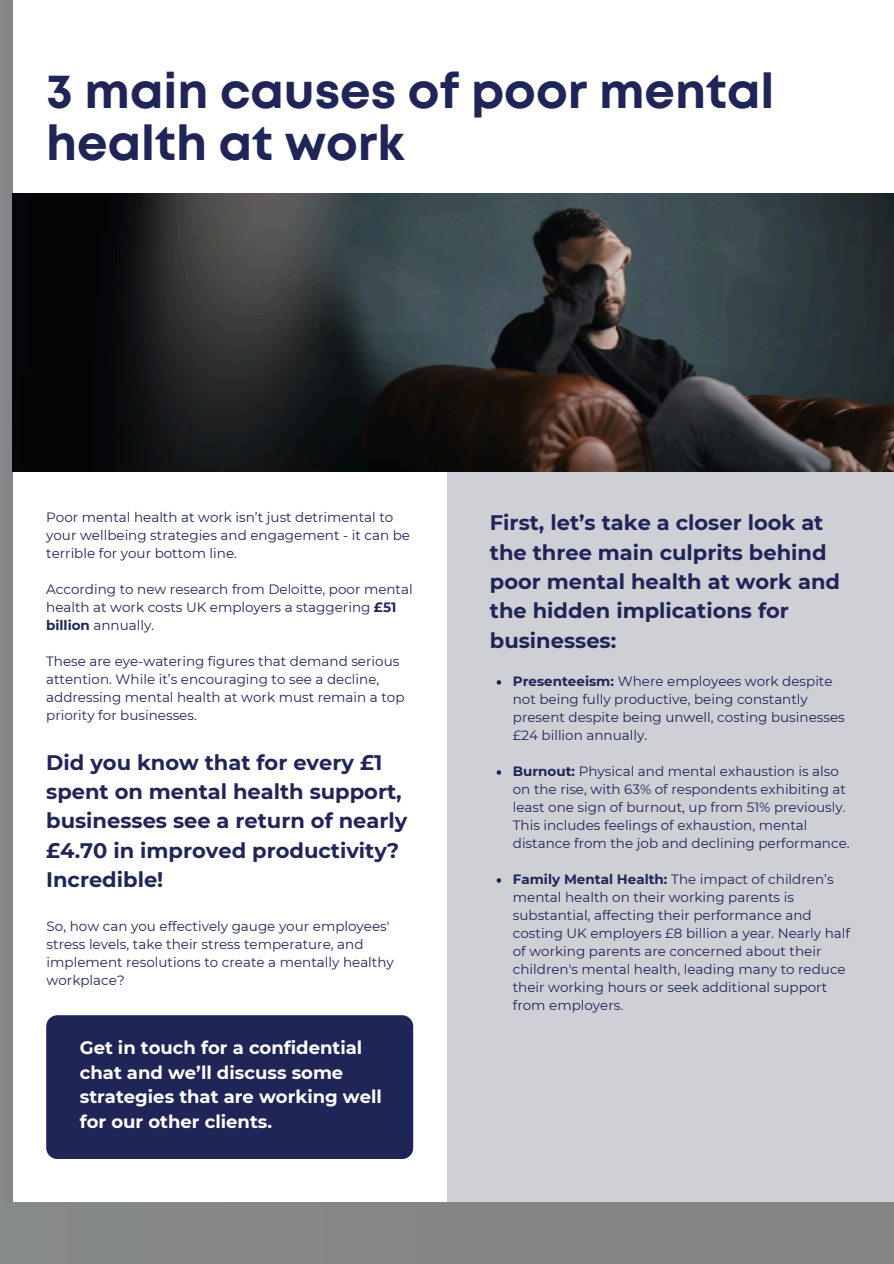
<style>
.page{position:relative;width:894px;height:1264px;background:#fff}
.page>*{position:absolute;margin:0;border:0;box-sizing:border-box;transform-origin:0 0}
.t1{font:700 48.45px/52.8px "Mont";color:#1f2557}
.t2{font:700 21px/29.2px "Montserrat";color:#202558}
.t3{font:700 21px/29.2px "Montserrat";color:#1f2557}
.t4{font:700 18px/24.8px "Montserrat";color:#fff}
.t5{font:13.5px/18px "Montserrat";color:#1f2557}
.s1{font-weight:700}
</style>
<div class="page">
<div style="left:0;top:0;width:12px;height:1263px;background:#848587"></div>
<div style="left:446px;top:471px;width:447px;height:730px;background:#cfd0d6"></div>
<div style="left:0;top:1202px;width:893px;height:61px;background:#848587"></div>
<div style="left:46px;top:1015px;width:367px;height:143px;background:#202558;border-radius:11px"></div>
<img style="left:12px;top:193px;width:881px;height:278px">
<svg style="left:496px;top:680px;width:5px;height:4px"></svg>
<svg style="left:496px;top:770px;width:5px;height:4px"></svg>
<svg style="left:496px;top:878px;width:5px;height:4px"></svg>
<p class="t1" style="left:46px;top:68px;width:729px">3 main causes of poor mental health at work</p>
<p class="t5" style="left:46px;top:508px;width:365px">Poor mental health at work isn’t just detrimental to your wellbeing strategies and engagement - it can be terrible for your bottom line.</p>
<h2 class="t5" style="left:46px;top:580px;width:368px">According to new research from Deloitte, poor mental health at work costs UK employers a staggering <span class="s1">£51 billion</span> annually.</h2>
<p class="t5" style="left:46px;top:652px;width:360px">These are eye-watering figures that demand serious attention. While it’s encouraging to see a decline, addressing mental health at work must remain a top priority for businesses.</p>
<h2 class="t2" style="left:46px;top:747px;width:362px">Did you know that for every £1 spent on mental health support, businesses see a return of nearly £4.70 in improved productivity?<br>Incredible!</h2>
<p class="t5" style="left:47px;top:917px;width:349px">So, how can you effectively gauge your employees' stress levels, take their stress temperature, and implement resolutions to create a mentally healthy workplace?</p>
<h3 class="t4" style="left:80px;top:1035px;width:303px">Get in touch for a confidential chat and we’ll discuss some strategies that are working well for our other clients.</h3>
<p class="t3" style="left:489px;top:508px;width:351px">First, let’s take a closer look at the three main culprits behind poor mental health at work and the hidden implications for businesses:</p>
<p class="t5" style="left:512px;top:672px;width:333px"><span class="s1">Presenteeism:</span> Where employees work despite not being fully productive, being constantly present despite being unwell, costing businesses £24 billion annually.</p>
<p class="t5" style="left:512px;top:762px;width:338px"><span class="s1">Burnout:</span> Physical and mental exhaustion is also on the rise, with 63% of respondents exhibiting at least one sign of burnout, up from 51% previously.<br>This includes feelings of exhaustion, mental distance from the job and declining performance.</p>
<p class="t5" style="left:512px;top:870px;width:338px"><span class="s1">Family Mental Health:</span> The impact of children’s mental health on their working parents is substantial, affecting their performance and costing UK employers £8 billion a year. Nearly half of working parents are concerned about their children's mental health, leading many to reduce their working hours or seek additional support from employers.</p>
</div>
